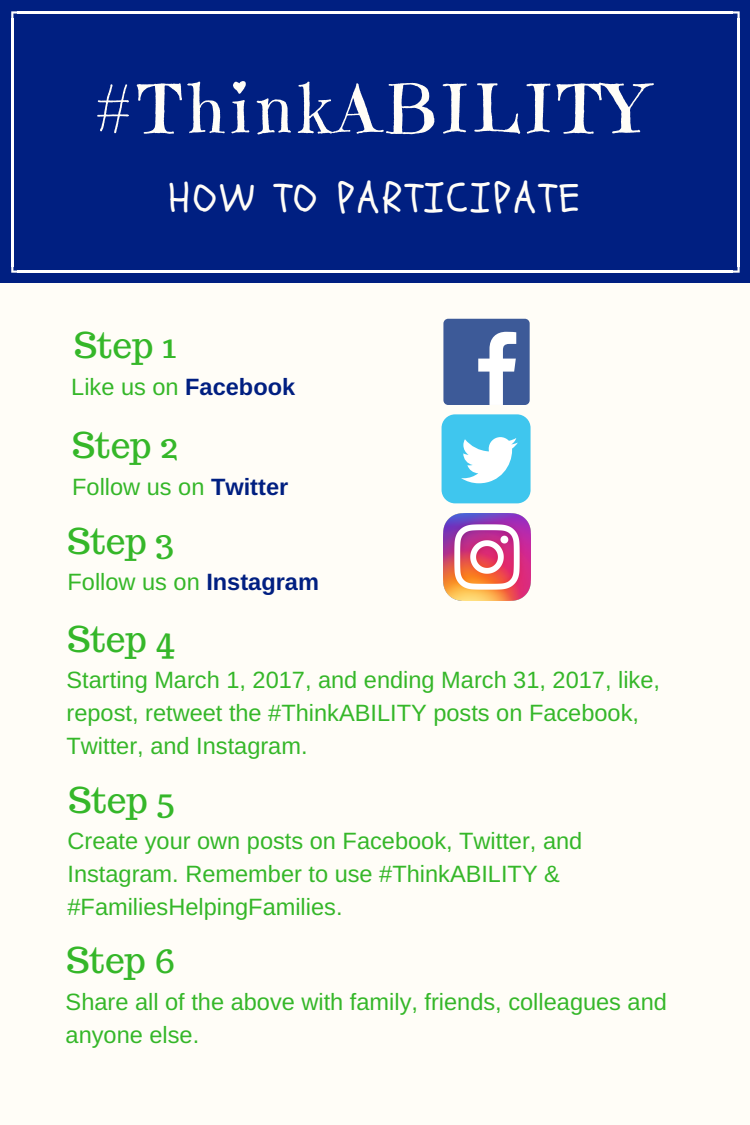
<style>
.page{position:relative;width:750px;height:1125px;background:#fffdf7}
.page>*{position:absolute;margin:0;border:0;box-sizing:border-box;transform-origin:0 0}
.t1{font:66.38px "Emilys Candy";letter-spacing:.1em;color:#fffdf7}
.t2{font:41.25px "Schoolbell";letter-spacing:.09em;color:#fffdf7}
.t3{font:35.38px "Trocchi";color:#35b729}
.t4{font:23.62px/32.8px "Arimo";color:#35b729}
.s1{font-weight:700;color:#001f81}
</style>
<div class="page">
<div style="left:0;top:0;width:750px;height:283px;background:#001f81"></div>
<hr style="left:738px;top:18px;width:2px;height:248px;background:#fff">
<hr style="left:11px;top:18px;width:2px;height:248px;background:#fff">
<hr style="left:18px;top:11px;width:715px;height:3px;background:#fff">
<hr style="left:18px;top:271px;width:715px;height:2px;background:#fff">
<svg style="left:733px;top:11px;width:7px;height:7px"></svg>
<svg style="left:11px;top:11px;width:7px;height:7px"></svg>
<svg style="left:733px;top:266px;width:7px;height:7px"></svg>
<svg style="left:11px;top:266px;width:7px;height:7px"></svg>
<div style="left:443px;top:319px;width:87px;height:86px;background:#3d5a98;border-radius:5px"></div>
<svg style="left:478px;top:332px;width:38px;height:73px"></svg>
<div style="left:442px;top:414px;width:89px;height:89px;background:#3fc6ee;border-radius:14px"></div>
<svg style="left:461px;top:437px;width:57px;height:46px"></svg>
<img style="left:443px;top:514px;width:88px;height:87px">
<h1 class="t1" style="left:96px;top:68px;width:550px">#ThinkABILITY</h1>
<h2 class="t2" style="left:168px;top:171px;width:413px">HOW TO PARTICIPATE</h2>
<h3 class="t3" style="left:74px;top:322px;width:103px">Step 1</h3>
<p class="t4" style="left:71px;top:370px;width:226px">Like us on <span class="s1">Facebook</span></p>
<h3 class="t3" style="left:72px;top:421px;width:107px">Step 2</h3>
<p class="t4" style="left:72px;top:470px;width:218px">Follow us on <span class="s1">Twitter</span></p>
<h3 class="t3" style="left:67px;top:518px;width:108px">Step 3</h3>
<p class="t4" style="left:67px;top:565px;width:253px">Follow us on <span class="s1">Instagram</span></p>
<h3 class="t3" style="left:67px;top:616px;width:108px">Step 4</h3>
<p class="t4" style="left:67px;top:664px;width:595px">Starting March 1, 2017, and ending March 31, 2017, like, repost, retweet the #ThinkABILITY posts on Facebook,<br>Twitter, and Instagram.</p>
<h3 class="t3" style="left:68px;top:777px;width:108px">Step 5</h3>
<p class="t4" style="left:67px;top:825px;width:516px">Create your own posts on Facebook, Twitter, and<br>Instagram. Remember to use #ThinkABILITY &amp; #FamiliesHelpingFamilies.</p>
<h3 class="t3" style="left:67px;top:937px;width:111px">Step 6</h3>
<p class="t4" style="left:66px;top:985px;width:603px">Share all of the above with family, friends, colleagues and anyone else.</p>
</div>
